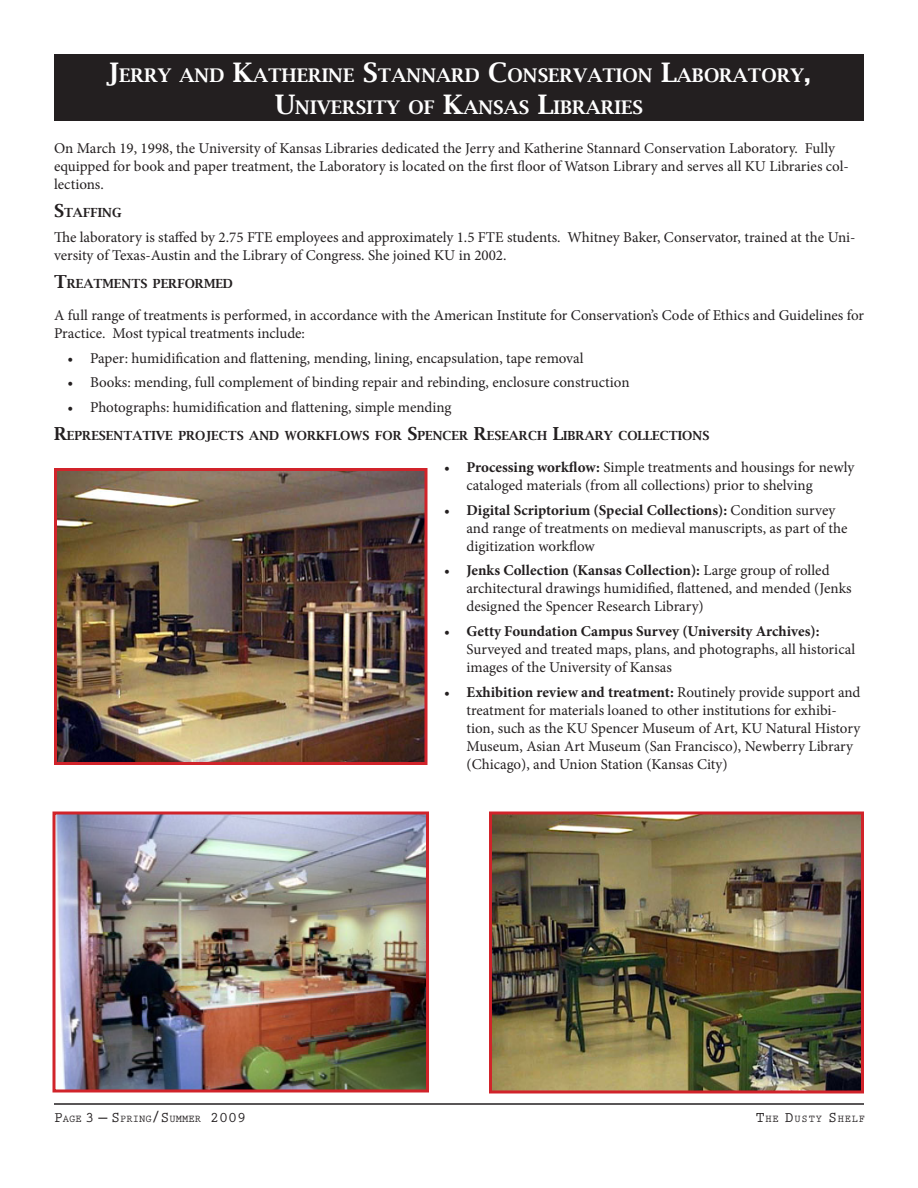
<style>
.page{position:relative;width:918px;height:1188px;background:#fff}
.page>*{position:absolute;margin:0;border:0;box-sizing:border-box;transform-origin:0 0}
.Heading_1{font:600 18.9px/32.4px "Lucida Bright";color:#fff;text-align:center}
.List_1{font:15px/18px "Minion Pro";color:#231f20}
.Heading_2{font:15px/18px "Minion Pro";color:#231f20}
.Heading_3{font:15px/18px "Minion Pro";letter-spacing:-.005em;color:#231f20}
.body_text{font:15px/18px "Minion Pro";color:#231f20}
.Heading_3-2{font:600 12.6px "Lucida Bright";color:#231f20}
.t1{font:700 10.5px "Prestige Elite Std";color:#231f20}
.t2{font:700 10.5px "Prestige Elite Std";letter-spacing:.07em;color:#231f20}
.s1{font-size:27px}
.s2{font-size:18px}
.s3{font-weight:700}
.s4{font-size:15px}
</style>
<div class="page">
<hr style="left:54px;top:1103px;width:810px;height:2px;background:#231f20">
<img style="left:58px;top:472px;width:366px;height:289px">
<div style="left:54px;top:468px;width:374px;height:297px;border:3px solid #d1232a"></div>
<img style="left:493px;top:816px;width:367px;height:274px">
<div style="left:489px;top:812px;width:375px;height:282px;border:3px solid #d1232a"></div>
<div style="left:54px;top:54px;width:810px;height:67px;background:#231f20"></div>
<img style="left:56px;top:816px;width:369px;height:272px">
<div style="left:52px;top:812px;width:377px;height:280px;border:3px solid #d1232a"></div>
<p class="Heading_1" style="left:107px;top:59px;width:706px"><span class="s1">J</span>ERRY AND <span class="s1">K</span>ATHERINE <span class="s1">S</span>TANNARD <span class="s1">C</span>ONSERVATION <span class="s1">L</span>ABORATORY<span class="s1">,<br>U</span>NIVERSITY OF <span class="s1">K</span>ANSAS <span class="s1">L</span>IBRARIES</p>
<p class="Heading_2" style="left:54px;top:139px;width:796px">On March 19, 1998, the University of Kansas Libraries dedicated the Jerry and Katherine Stannard Conservation Laboratory. Fully equipped for book and paper treatment, the Laboratory is located on the first floor of Watson Library and serves all KU Libraries col&shy;lections.</p>
<p class="Heading_3-2" style="left:54px;top:206px;width:69px"><span class="s2">S</span>TAFFING</p>
<p class="Heading_3" style="left:54px;top:228px;width:803px">The laboratory is staffed by 2.75 FTE employees and approximately 1.5 FTE students. Whitney Baker, Conservator, trained at the Uni&shy;versity of Texas-Austin and the Library of Congress. She joined KU in 2002.</p>
<p class="Heading_3-2" style="left:54px;top:277px;width:180px"><span class="s2">T</span>REATMENTS PERFORMED</p>
<p class="body_text" style="left:54px;top:306px;width:812px">A full range of treatments is performed, in accordance with the American Institute for Conservation’s Code of Ethics and Guidelines for<br>Practice. Most typical treatments include:</p>
<p class="List_1" style="left:68px;top:349px;width:518px">• Paper: humidification and flattening, mending, lining, encapsulation, tape removal</p>
<p class="List_1" style="left:68px;top:374px;width:564px">• Books: mending, full complement of binding repair and rebinding, enclosure construction</p>
<p class="List_1" style="left:68px;top:398px;width:386px">• Photographs: humidification and flattening, simple mending</p>
<p class="Heading_3-2" style="left:54px;top:429px;width:657px"><span class="s2">R</span>EPRESENTATIVE PROJECTS AND WORKFLOWS FOR <span class="s2">S</span>PENCER <span class="s2">R</span>ESEARCH <span class="s2">L</span>IBRARY COLLECTIONS</p>
<p class="List_1" style="left:466px;top:458px;width:389px;text-indent:-22px">• <span class="s3">Processing workflow:</span> Simple treatments and housings for newly cataloged materials (from all collections) prior to shelving</p>
<p class="List_1" style="left:466px;top:501px;width:382px;text-indent:-22px">• <span class="s3">Digital Scriptorium (Special Collections):</span> Condition survey and range of treatments on medieval manuscripts, as part of the digitization workflow</p>
<p class="List_1" style="left:466px;top:562px;width:387px;text-indent:-22px">• <span class="s3">Jenks Collection (Kansas Collection):</span> Large group of rolled architectural drawings humidified, flattened, and mended (Jenks designed the Spencer Research Library)</p>
<p class="List_1" style="left:466px;top:622px;width:390px;text-indent:-22px">• <span class="s3">Getty Foundation Campus Survey (University Archives):<br></span>Surveyed and treated maps, plans, and photographs, all historical images of the University of Kansas</p>
<p class="List_1" style="left:466px;top:683px;width:396px;text-indent:-22px">• <span class="s3">Exhibition review and treatment:</span> Routinely provide support and treatment for materials loaned to other institutions for exhibi&shy;tion, such as the KU Spencer Museum of Art, KU Natural History Museum, Asian Art Museum (San Francisco), Newberry Library (Chicago), and Union Station (Kansas City)</p>
<p class="t1" style="left:54px;top:1113px;width:194px"><span class="s4">P</span>AGE <span class="s4">— S</span> PRING<span class="s4">/S</span> UMMER <span class="s4">2009</span></p>
<p class="t2" style="left:756px;top:1113px;width:111px"><span class="s4">T</span>HE <span class="s4">D</span>USTY <span class="s4">S</span> HELF</p>
</div>
